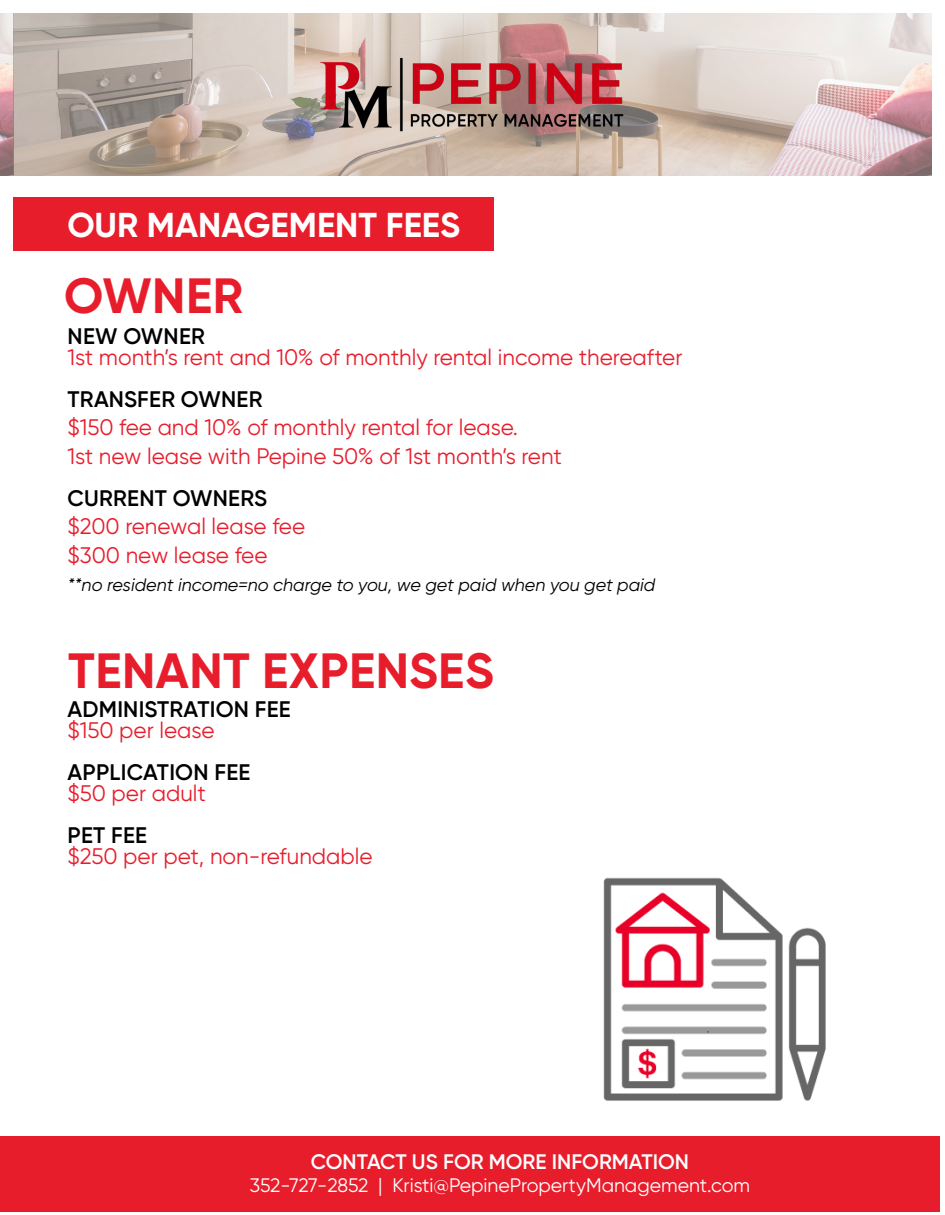
<style>
.page{position:relative;width:945px;height:1215px;background:#fff}
.page>*{position:absolute;margin:0;border:0;box-sizing:border-box;transform-origin:0 0}
.t1{font:700 49.5px "Gilroy";letter-spacing:.01em;color:#e81d2c}
.t2{font:700 34.5px "Gilroy";color:#fff}
.t3{font:22.5px "Gilroy";color:#e81d2c}
.t4{font:600 22.5px "Gilroy";letter-spacing:.01em;color:#000101}
.t5{font:600 21px "Gilroy";color:#fff}
.t6{font:19.5px "Gilroy";color:#fff}
.t7{font:italic 18px "Gilroy";color:#000101}
</style>
<div class="page">
<img style="left:0;top:14px;width:932px;height:162px">
<div style="left:0;top:1136px;width:27px;height:76px;background:#e81d2c"></div>
<img style="left:294px;top:14px;width:357px;height:162px">
<div style="left:2px;top:1136px;width:938px;height:76px;background:#e81d2c"></div>
<img style="left:603px;top:877px;width:223px;height:224px">
<div style="left:14px;top:198px;width:480px;height:53px;background:#e81d2c"></div>
<p class="t2" style="left:68px;top:203px;width:394px">OUR MANAGEMENT FEES</p>
<p class="t1" style="left:64px;top:265px;width:181px">OWNER</p>
<p class="t4" style="left:68px;top:322px;width:139px">NEW OWNER</p>
<p class="t3" style="left:68px;top:343px;width:616px">1st month’s rent and 10% of monthly rental income thereafter</p>
<p class="t4" style="left:68px;top:385px;width:196px">TRANSFER OWNER</p>
<p class="t3" style="left:68px;top:414px;width:452px">$150 fee and 10% of monthly rental for lease.</p>
<p class="t3" style="left:68px;top:442px;width:496px">1st new lease with Pepine 50% of 1st month’s rent</p>
<p class="t4" style="left:68px;top:484px;width:201px">CURRENT OWNERS</p>
<p class="t3" style="left:68px;top:513px;width:239px">$200 renewal lease fee</p>
<p class="t3" style="left:68px;top:541px;width:202px">$300 new lease fee</p>
<p class="t7" style="left:68px;top:574px;width:589px">**no resident income=no charge to you, we get paid when you get paid</p>
<p class="t1" style="left:68px;top:640px;width:427px">TENANT EXPENSES</p>
<p class="t4" style="left:68px;top:695px;width:225px">ADMINISTRATION FEE</p>
<p class="t3" style="left:68px;top:717px;width:148px">$150 per lease</p>
<p class="t4" style="left:68px;top:758px;width:184px">APPLICATION FEE</p>
<p class="t3" style="left:68px;top:780px;width:140px">$50 per adult</p>
<p class="t4" style="left:68px;top:821px;width:81px">PET FEE</p>
<p class="t3" style="left:68px;top:843px;width:307px">$250 per pet, non-refundable</p>
<p class="t5" style="left:311px;top:1149px;width:380px">CONTACT US FOR MORE INFORMATION</p>
<p class="t6" style="left:250px;top:1174px;width:502px">352-727-2852 | Kristi@PepinePropertyManagement.com</p>
</div>
